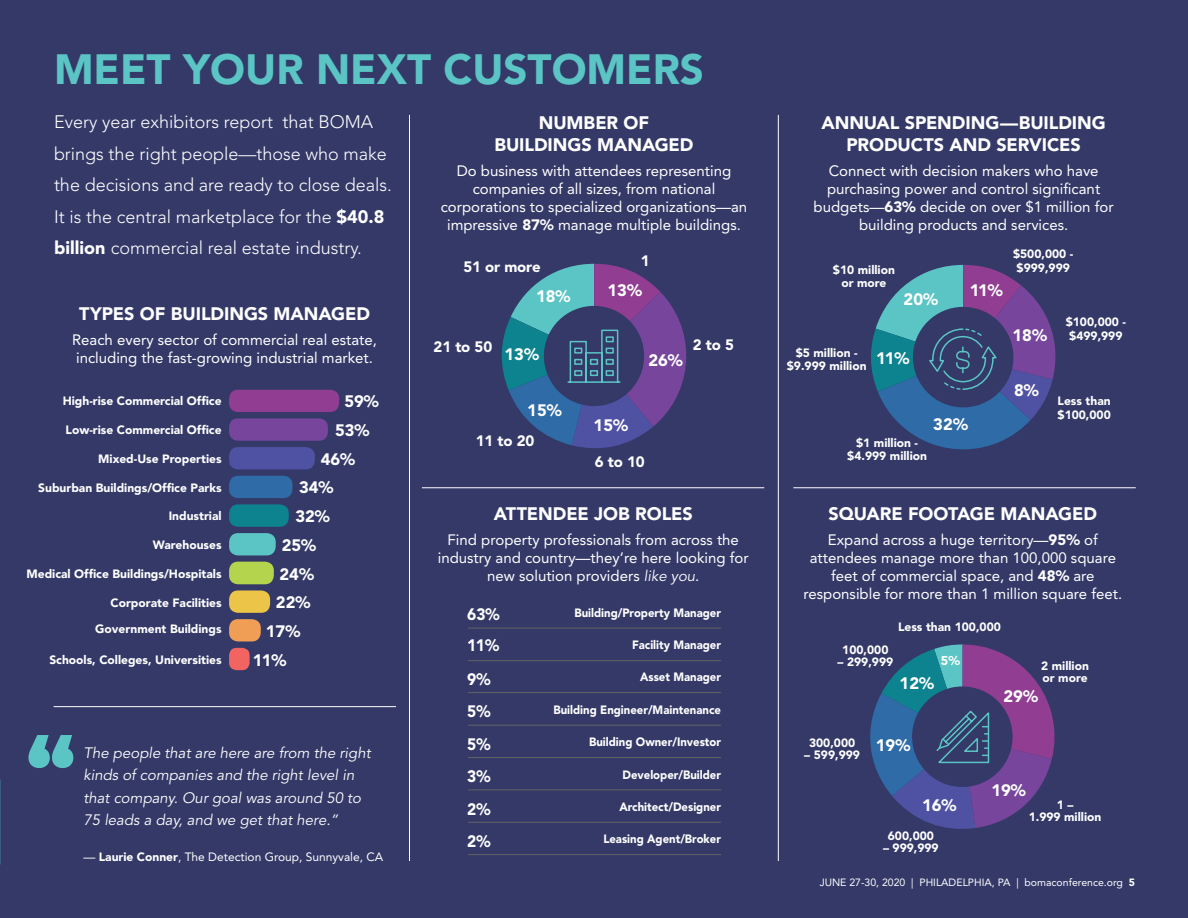
<style>
.page{position:relative;width:1188px;height:918px;background:#343968}
.page>*{position:absolute;margin:0;border:0;box-sizing:border-box;transform-origin:0 0}
.Headline{font:900 81px "Montserrat";color:#5ac5c4}
.Headline-2{font:900 42px "Avenir";color:#5ac5c4}
.Intro_Copy{font:300 18px/31.5px "Avenir";color:#fff}
.Subhead_2{font:900 18px/21.6px "Avenir";letter-spacing:-.005em;color:#fff;text-align:center}
.percent{font:900 16.5px "Avenir";color:#fff}
.percent-2{font:900 16.5px "Avenir";color:#fff;scale:.94 1}
.chart_text{font:15px/18px "Avenir";color:#fff;text-align:center}
.Body_Copy{font:italic 15px/22.5px "Avenir";color:#fff}
.t1{font:900 15px "Avenir";letter-spacing:-.01em;color:#fff}
.t2{font:900 12.75px "Avenir";color:#fff}
.chart_info{font:900 12px/13.5px "Avenir";color:#fff;text-align:center}
.chart_info-2{font:900 12px "Avenir";color:#fff;scale:.94 1}
.Body_Copy-2{font:12px "Avenir";color:#fff}
.t3{font:10.5px "Avenir";color:#fff}
.s1{font-weight:900}
.s2{font-style:italic}
</style>
<div class="page">
<div style="left:229px;top:390px;width:110px;height:22px;background:#913d92;border-radius:9px"></div>
<div style="left:229px;top:418px;width:99px;height:23px;background:#77459b;border-radius:9px"></div>
<div style="left:229px;top:476px;width:63px;height:22px;background:#2e6ba7;border-radius:9px"></div>
<div style="left:229px;top:562px;width:45px;height:22px;background:#b4d44e;border-radius:9px"></div>
<div style="left:229px;top:619px;width:32px;height:22px;background:#f09e56;border-radius:9px"></div>
<div style="left:229px;top:648px;width:21px;height:22px;background:#f16462;border-radius:8px"></div>
<div style="left:229px;top:447px;width:86px;height:22px;background:#4f51a2;border-radius:9px"></div>
<div style="left:229px;top:504px;width:60px;height:23px;background:#0c838f;border-radius:9px"></div>
<div style="left:229px;top:533px;width:47px;height:22px;background:#5ac5c4;border-radius:9px"></div>
<div style="left:229px;top:590px;width:41px;height:23px;background:#ecc448;border-radius:9px"></div>
<hr style="left:468px;top:628px;width:253px;height:1px;background:#636466">
<hr style="left:468px;top:692px;width:253px;height:1px;background:#636466">
<hr style="left:468px;top:660px;width:253px;height:1px;background:#636466">
<hr style="left:468px;top:725px;width:253px;height:1px;background:#636466">
<hr style="left:468px;top:757px;width:253px;height:1px;background:#636466">
<hr style="left:468px;top:790px;width:253px;height:1px;background:#636466">
<hr style="left:468px;top:822px;width:253px;height:1px;background:#636466">
<hr style="left:468px;top:854px;width:253px;height:1px;background:#636466">
<hr style="left:409px;top:115px;width:1px;height:746px;background:#fff">
<hr style="left:778px;top:115px;width:1px;height:746px;background:#fff">
<svg style="left:501px;top:264px;width:186px;height:184px"></svg>
<svg style="left:871px;top:265px;width:185px;height:185px"></svg>
<svg style="left:870px;top:644px;width:185px;height:185px"></svg>
<hr style="left:54px;top:706px;width:342px;height:1px;background:#fff">
<hr style="left:422px;top:488px;width:342px;height:1px;background:#fff">
<hr style="left:793px;top:488px;width:343px;height:1px;background:#fff">
<p class="Headline-2" style="left:54px;top:44px;width:652px">MEET YOUR NEXT CUSTOMERS</p>
<p class="Intro_Copy" style="left:54px;top:107px;width:339px">Every year exhibitors report that BOMA brings the right people—those who make the decisions and are ready to close deals.<br>It is the central marketplace for the <span class="s1">$40.8 billion</span> commercial real estate industry.</p>
<p class="Subhead_2" style="left:494px;top:112px;width:201px">NUMBER OF<br>BUILDINGS MANAGED</p>
<p class="chart_text" style="left:441px;top:161px;width:308px">Do business with attendees representing companies of all sizes, from national corporations to specialized organizations—an impressive <span class="s1">87%</span> manage multiple buildings.</p>
<p class="t1" style="left:641px;top:252px;width:10px">1</p>
<p class="t1" style="left:463px;top:258px;width:79px">51 or more</p>
<p class="Subhead_2" style="left:79px;top:303px;width:292px">TYPES OF BUILDINGS MANAGED</p>
<p class="chart_text" style="left:72px;top:331px;width:306px;text-align:left">Reach every sector of commercial real estate, including the fast-growing industrial market.</p>
<p class="chart_info" style="left:63px;top:394px;width:160px">High-rise Commercial Office</p>
<p class="chart_info" style="left:66px;top:423px;width:157px">Low-rise Commercial Office</p>
<p class="percent" style="left:344px;top:392px;width:36px">59%</p>
<p class="percent" style="left:335px;top:420px;width:36px">53%</p>
<p class="chart_info" style="left:98px;top:452px;width:125px">Mixed-Use Properties</p>
<p class="percent" style="left:321px;top:449px;width:36px">46%</p>
<p class="chart_info" style="left:38px;top:481px;width:185px">Suburban Buildings/Office Parks</p>
<p class="percent" style="left:299px;top:478px;width:36px">34%</p>
<p class="chart_info" style="left:169px;top:509px;width:54px">Industrial</p>
<p class="chart_info" style="left:153px;top:538px;width:70px">Warehouses</p>
<p class="percent" style="left:295px;top:506px;width:36px">32%</p>
<p class="percent" style="left:282px;top:535px;width:36px">25%</p>
<p class="chart_info" style="left:26px;top:567px;width:197px">Medical Office Buildings/Hospitals</p>
<p class="percent" style="left:279px;top:564px;width:36px">24%</p>
<p class="chart_info" style="left:110px;top:596px;width:113px">Corporate Facilities</p>
<p class="percent" style="left:276px;top:592px;width:36px">22%</p>
<p class="chart_info" style="left:95px;top:622px;width:128px">Government Buildings</p>
<p class="chart_info" style="left:49px;top:653px;width:174px">Schools, Colleges, Universities</p>
<p class="percent" style="left:266px;top:621px;width:36px">17%</p>
<p class="percent" style="left:253px;top:650px;width:35px">11%</p>
<p class="Headline" style="left:27px;top:706px;width:50px">“</p>
<p class="Body_Copy" style="left:84px;top:742px;width:289px">The people that are here are from the right kinds of companies and the right level in that company. Our goal was around 50 to 75 leads a day, and we get that here.”</p>
<p class="Body_Copy-2" style="left:84px;top:850px;width:301px">— <span class="s1">Laurie Conner</span>, The Detection Group, Sunnyvale, CA</p>
<p class="percent" style="left:536px;top:287px;width:36px">18%</p>
<p class="t1" style="left:434px;top:337px;width:60px">21 to 50</p>
<p class="percent" style="left:505px;top:344px;width:36px">13%</p>
<p class="percent" style="left:527px;top:400px;width:36px">15%</p>
<p class="t1" style="left:476px;top:432px;width:60px">11 to 20</p>
<p class="percent" style="left:608px;top:280px;width:36px">13%</p>
<p class="percent" style="left:648px;top:350px;width:36px">26%</p>
<p class="t1" style="left:693px;top:336px;width:43px">2 to 5</p>
<p class="percent" style="left:594px;top:415px;width:36px">15%</p>
<p class="t1" style="left:595px;top:453px;width:51px">6 to 10</p>
<p class="Subhead_2" style="left:494px;top:503px;width:200px">ATTENDEE JOB ROLES</p>
<p class="chart_text" style="left:438px;top:531px;width:313px">Find property professionals from across the industry and country—they’re here looking for new solution providers <span class="s2">like you</span>.</p>
<p class="percent-2" style="left:467px;top:604px;width:36px">63%</p>
<p class="chart_info-2" style="left:574px;top:605px;width:158px">Building/Property Manager</p>
<p class="percent-2" style="left:467px;top:636px;width:36px">11%</p>
<p class="chart_info-2" style="left:632px;top:638px;width:96px">Facility Manager</p>
<p class="percent-2" style="left:467px;top:669px;width:26px">9%</p>
<p class="chart_info-2" style="left:640px;top:670px;width:88px">Asset Manager</p>
<p class="percent-2" style="left:467px;top:702px;width:26px">5%</p>
<p class="chart_info-2" style="left:553px;top:703px;width:180px">Building Engineer/Maintenance</p>
<p class="percent-2" style="left:467px;top:734px;width:26px">5%</p>
<p class="chart_info-2" style="left:589px;top:735px;width:142px">Building Owner/Investor</p>
<p class="percent-2" style="left:467px;top:766px;width:26px">3%</p>
<p class="chart_info-2" style="left:622px;top:767px;width:106px">Developer/Builder</p>
<p class="percent-2" style="left:467px;top:799px;width:26px">2%</p>
<p class="chart_info-2" style="left:619px;top:799px;width:110px">Architect/Designer</p>
<p class="percent-2" style="left:467px;top:831px;width:26px">2%</p>
<p class="chart_info-2" style="left:603px;top:832px;width:127px">Leasing Agent/Broker</p>
<p class="Subhead_2" style="left:821px;top:112px;width:286px">ANNUAL SPENDING—BUILDING<br>PRODUCTS AND SERVICES</p>
<p class="chart_text" style="left:814px;top:161px;width:302px">Connect with decision makers who have purchasing power and control significant budgets—<span class="s1">63%</span> decide on over $1 million for building products and services.</p>
<p class="chart_info" style="left:833px;top:263px;width:63px">$10 million or more</p>
<p class="percent" style="left:904px;top:290px;width:36px">20%</p>
<p class="chart_info" style="left:787px;top:346px;width:81px">$5 million - $9.999 million</p>
<p class="percent" style="left:876px;top:349px;width:35px">11%</p>
<p class="percent" style="left:970px;top:280px;width:35px">11%</p>
<p class="percent" style="left:933px;top:414px;width:36px">32%</p>
<p class="chart_info" style="left:847px;top:436px;width:81px">$1 million - $4.999 million</p>
<p class="chart_info" style="left:1013px;top:247px;width:62px;text-align:left">$500,000 - $999,999</p>
<p class="percent" style="left:1013px;top:326px;width:36px">18%</p>
<p class="chart_info" style="left:1066px;top:315px;width:62px;text-align:left">$100,000 - $499,999</p>
<p class="percent" style="left:1014px;top:380px;width:26px">8%</p>
<p class="chart_info" style="left:1058px;top:394px;width:55px">Less than</p>
<p class="chart_info" style="left:1058px;top:408px;width:55px">$100,000</p>
<p class="Subhead_2" style="left:829px;top:503px;width:270px">SQUARE FOOTAGE MANAGED</p>
<p class="chart_text" style="left:803px;top:531px;width:320px">Expand across a huge territory—<span class="s1">95%</span> of attendees manage more than 100,000 square feet of commercial space, and <span class="s1">48%</span> are responsible for more than 1 million square feet.</p>
<p class="chart_info" style="left:898px;top:620px;width:104px">Less than 100,000</p>
<p class="chart_info" style="left:842px;top:643px;width:48px">100,000</p>
<p class="chart_info" style="left:838px;top:655px;width:57px">– 299,999</p>
<p class="t2" style="left:941px;top:652px;width:21px">5%</p>
<p class="percent" style="left:900px;top:673px;width:36px">12%</p>
<p class="chart_info" style="left:809px;top:736px;width:48px">300,000</p>
<p class="chart_info" style="left:804px;top:748px;width:57px">– 599,999</p>
<p class="percent" style="left:876px;top:735px;width:36px">19%</p>
<p class="percent" style="left:922px;top:795px;width:36px">16%</p>
<p class="chart_info" style="left:888px;top:829px;width:48px">600,000</p>
<p class="chart_info" style="left:883px;top:841px;width:57px">– 999,999</p>
<p class="chart_info" style="left:1041px;top:660px;width:49px;line-height:12px;text-align:left">2 million or more</p>
<p class="percent" style="left:1003px;top:686px;width:36px">29%</p>
<p class="percent" style="left:991px;top:780px;width:36px">19%</p>
<p class="chart_info" style="left:1029px;top:799px;width:74px;line-height:12px">1 –<br>1.999 million</p>
<p class="t3" style="left:820px;top:876px;width:317px">JUNE 27-30, 2020 | PHILADELPHIA, PA | bomaconference.org <span class="s1">5</span></p>
</div>
